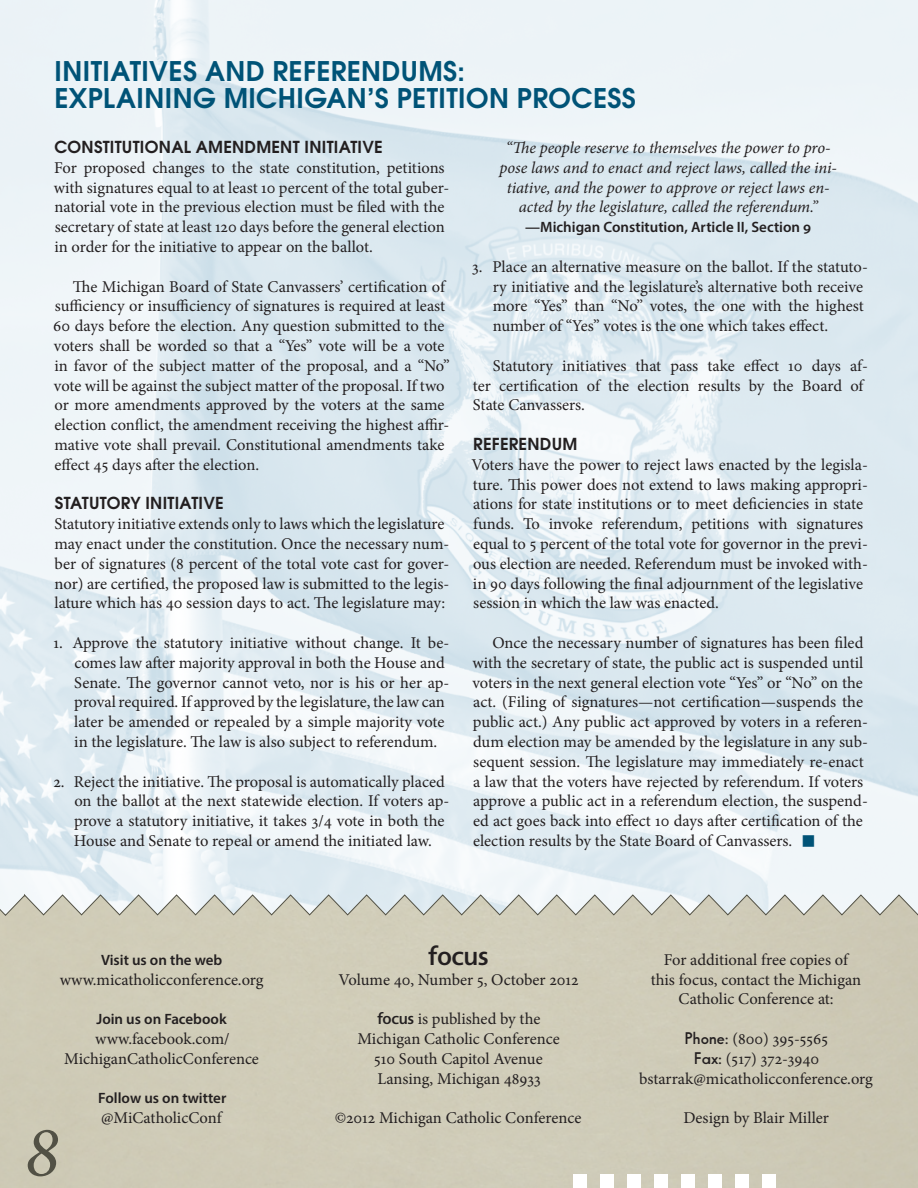
<style>
.page{position:relative;width:918px;height:1188px;background:#fff}
.page>*{position:absolute;margin:0;border:0;box-sizing:border-box;transform-origin:0 0}
.t1{font:italic 72px "Minion Pro";color:#525145}
.Last{font:39.6px "Minion Pro";color:#005377}
.Section{font:700 27px/27px "Te X Gyre Adventor";letter-spacing:.015em;color:#005377}
.t2{font:500 27px "Vegur";letter-spacing:-.025em;color:#231f20}
.Last-2{font:16.5px/19.8px "Minion Pro";letter-spacing:-.005em;color:#231f20}
.First{font:16.5px/19.8px "Minion Pro";letter-spacing:-.005em;color:#231f20}
.Base{font:16.5px/19.8px "Minion Pro";letter-spacing:-.005em;color:#231f20}
.t3{font:italic 16.5px/19.8px "Minion Pro";letter-spacing:-.005em;color:#231f20;text-align:center}
.Narrow{font:700 16.5px "Te X Gyre Adventor";letter-spacing:.015em;color:#231f20}
.Subheading{font:600 15px "Myriad Pro";color:#231f20}
.Byline{font:600 15px "Myriad Pro";color:#231f20}
.s1{font-family:"Vegur";font-weight:500}
.s2{font-family:"Sans Serif FLF";font-weight:600}
</style>
<div class="page">
<img style="left:0;top:0;width:918px;height:894px">
<svg style="left:0;top:894px;width:918px;height:22px"></svg>
<p class="Section" style="left:55px;top:55px;width:583px">INITIATIVES AND REFERENDUMS:<br>EXPLAINING MICHIGAN’S PETITION PROCESS</p>
<p class="Narrow" style="left:54px;top:133px;width:330px">CONSTITUTIONAL AMENDMENT INITIATIVE</p>
<p class="First" style="left:54px;top:158px;width:397px">For proposed changes to the state constitution, petitions with signatures equal to at least 10 percent of the total guber&shy;natorial vote in the previous election must be filed with the secretary of state at least 120 days before the general election in order for the initiative to appear on the ballot.</p>
<p class="Base" style="left:53px;top:277px;width:398px;text-indent:20px">The Michigan Board of State Canvassers’ certification of sufficiency or insufficiency of signatures is required at least 60 days before the election. Any question submitted to the voters shall be worded so that a “Yes” vote will be a vote in favor of the subject matter of the proposal, and a “No” vote will be against the subject matter of the proposal. If two or more amendments approved by the voters at the same election conflict, the amendment receiving the highest affir&shy;mative vote shall prevail. Constitutional amendments take effect 45 days after the election.</p>
<p class="Narrow" style="left:55px;top:489px;width:170px">STATUTORY INITIATIVE</p>
<p class="First" style="left:54px;top:514px;width:396px">Statutory initiative extends only to laws which the legislature may enact under the constitution. Once the necessary num&shy;ber of signatures (8 percent of the total vote cast for gover&shy;nor) are certified, the proposed law is submitted to the legis&shy;lature which has 40 session days to act. The legislature may:</p>
<p class="Last-2" style="left:74px;top:633px;width:377px;text-indent:-21px">1. Approve the statutory initiative without change. It be&shy;comes law after majority approval in both the House and Senate. The governor cannot veto, nor is his or her ap&shy;proval required. If approved by the legislature, the law can later be amended or repealed by a simple majority vote in the legislature. The law is also subject to referendum.</p>
<p class="Last-2" style="left:74px;top:772px;width:377px;text-indent:-21px">2. Reject the initiative. The proposal is automatically placed on the ballot at the next statewide election. If voters ap&shy;prove a statutory initiative, it takes 3/4 vote in both the House and Senate to repeal or amend the initiated law.</p>
<p class="t3" style="left:499px;top:138px;width:339px">“The people reserve to themselves the power to pro&shy;pose laws and to enact and reject laws, called the ini&shy;tiative, and the power to approve or reject laws en&shy;acted by the legislature, called the referendum.”</p>
<p class="Byline" style="left:525px;top:218px;width:288px">—Michigan Constitution, Article II, Section 9</p>
<p class="Last-2" style="left:493px;top:257px;width:377px;text-indent:-21px">3. Place an alternative measure on the ballot. If the statuto&shy;ry initiative and the legislature’s alternative both receive more “Yes” than “No” votes, the one with the highest number of “Yes” votes is the one which takes effect.</p>
<p class="Base" style="left:473px;top:356px;width:396px;text-indent:20px">Statutory initiatives that pass take effect 10 days af&shy;ter certification of the election results by the Board of<br>State Canvassers.</p>
<p class="Narrow" style="left:473px;top:430px;width:106px">REFERENDUM</p>
<p class="First" style="left:471px;top:455px;width:398px">Voters have the power to reject laws enacted by the legisla&shy;ture. This power does not extend to laws making appropri&shy;ations for state institutions or to meet deficiencies in state funds. To invoke referendum, petitions with signatures equal to 5 percent of the total vote for governor in the previ&shy;ous election are needed. Referendum must be invoked with&shy;in 90 days following the final adjournment of the legislative session in which the law was enacted.</p>
<p class="Last-2" style="left:472px;top:633px;width:397px;text-indent:20px">Once the necessary number of signatures has been filed with the secretary of state, the public act is suspended until voters in the next general election vote “Yes” or “No” on the act. (Filing of signatures—not certification—suspends the public act.) Any public act approved by voters in a referen&shy;dum election may be amended by the legislature in any sub&shy;sequent session. The legislature may immediately re-enact a law that the voters have rejected by referendum. If voters approve a public act in a referendum election, the suspend&shy;ed act goes back into effect 10 days after certification of the election results by the State Board of Canvassers.</p>
<p class="Last" style="left:801px;top:811px;width:18px">■</p>
<p class="Subheading" style="left:101px;top:950px;width:123px">Visit us on the web</p>
<p class="Last-2" style="left:60px;top:970px;width:205px">www.micatholicconference.org</p>
<p class="Subheading" style="left:96px;top:1010px;width:132px">Join us on Facebook</p>
<p class="Last-2" style="left:64px;top:1029px;width:196px;text-align:center">www.facebook.com/<br>MichiganCatholicConference</p>
<p class="Subheading" style="left:98px;top:1089px;width:130px">Follow us on twitter</p>
<p class="Last-2" style="left:101px;top:1108px;width:122px">@MiCatholicConf</p>
<h1 class="t1" style="left:25px;top:1103px;width:36px">8</h1>
<p class="t2" style="left:428px;top:941px;width:63px">focus</p>
<p class="Last-2" style="left:339px;top:970px;width:241px">Volume 40, Number 5, October 2012</p>
<p class="Last-2" style="left:357px;top:1009px;width:204px;text-align:center"><span class="s1">focus</span> is published by the<br>Michigan Catholic Conference<br>510 South Capitol Avenue<br>Lansing, Michigan 48933</p>
<p class="Last-2" style="left:335px;top:1108px;width:248px">©2012 Michigan Catholic Conference</p>
<p class="Last-2" style="left:651px;top:950px;width:212px;text-align:center">For additional free copies of this focus, contact the Michigan<br>Catholic Conference at:</p>
<p class="Last-2" style="left:639px;top:1029px;width:235px;text-align:center"><span class="s2">Phone:</span> (800) 395-5565<br><span class="s2">Fax:</span> (517) 372-3940 bstarrak@micatholicconference.org</p>
<p class="Last-2" style="left:683px;top:1108px;width:147px">Design by Blair Miller</p>
</div>
